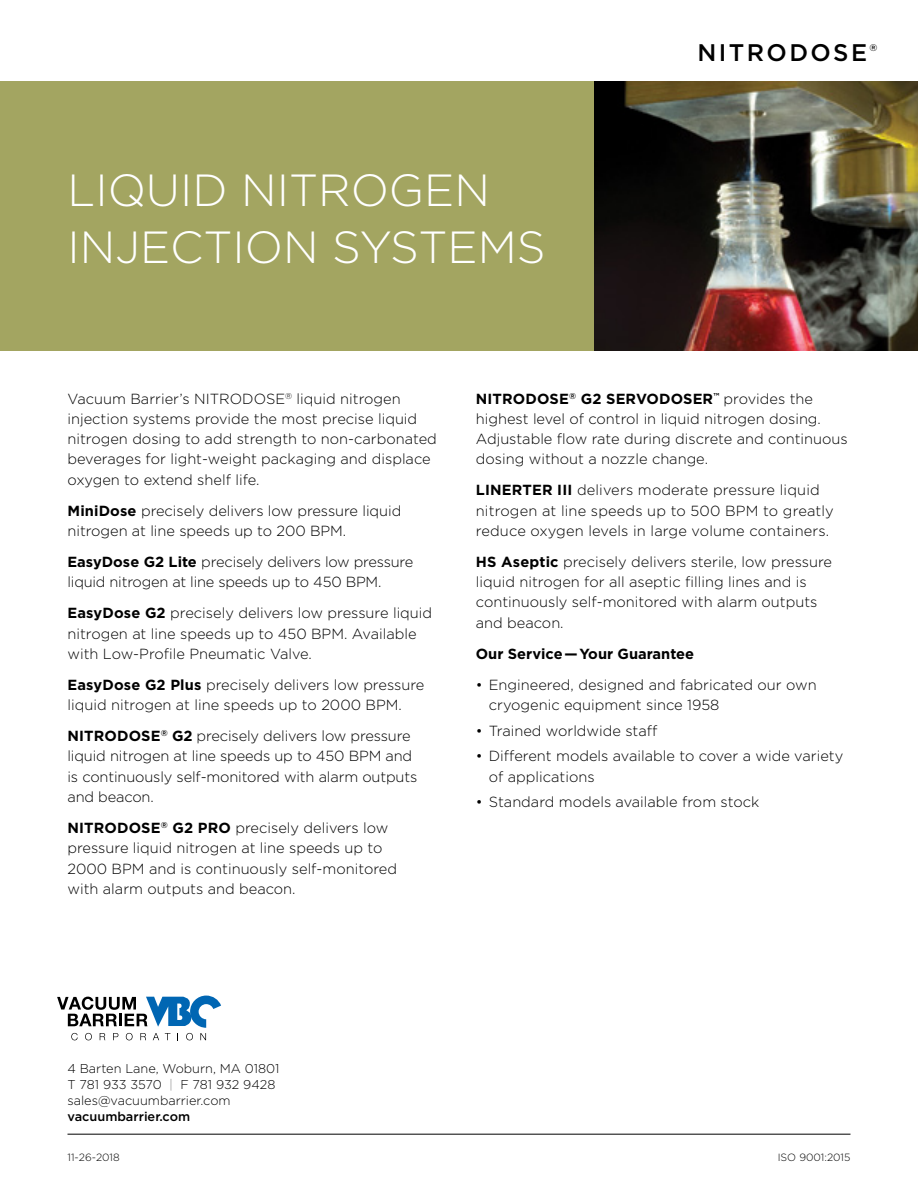
<style>
.page{position:relative;width:918px;height:1188px;background:#fff}
.page>*{position:absolute;margin:0;border:0;box-sizing:border-box;transform-origin:0 0}
.t1{font:300 45px/57px "Gotham";color:#fff}
.t2{font:500 24px "Gotham";letter-spacing:.1em;color:#000}
.t3{font:300 14.7px/20.2px "Gotham";color:#000}
.t4{font:700 14.7px "Gotham";color:#000}
.t5{font:300 12.75px/15.8px "Gotham";color:#000}
.t6{font:500 12.75px "Gotham";color:#000}
.t7{font:300 10.5px "Gotham";color:#000}
.t8{font:500 9.6px "Gotham";color:#000}
.s1{font-weight:700}
.s2{font-weight:100}
</style>
<div class="page">
<div style="left:0;top:81px;width:601px;height:270px;background:#a3a561"></div>
<img style="left:594px;top:81px;width:324px;height:270px">
<hr style="left:68px;top:1134px;width:782px;height:1px;background:#000">
<svg style="left:57px;top:996px;width:164px;height:44px"></svg>
<h1 class="t1" style="left:67px;top:161px;width:480px">LIQUID NITROGEN<br>INJECTION SYSTEMS</h1>
<h2 class="t2" style="left:698px;top:38px;width:171px">NITRODOSE</h2>
<p class="t8" style="left:870px;top:42px;width:9px">®</p>
<p class="t3" style="left:67px;top:388px;width:371px">Vacuum Barrier’s NITRODOSE<sup>®</sup> liquid nitrogen injection systems provide the most precise liquid nitrogen dosing to add strength to non-carbonated beverages for light-weight packaging and displace oxygen to extend shelf life.</p>
<p class="t3" style="left:67px;top:500px;width:335px"><span class="s1">MiniDose</span> precisely delivers low pressure liquid nitrogen at line speeds up to 200 BPM.</p>
<p class="t3" style="left:67px;top:552px;width:347px"><span class="s1">EasyDose G2 Lite</span> precisely delivers low pressure liquid nitrogen at line speeds up to 450 BPM.</p>
<p class="t3" style="left:67px;top:603px;width:366px"><span class="s1">EasyDose G2</span> precisely delivers low pressure liquid nitrogen at line speeds up to 450 BPM. Available with Low-Profile Pneumatic Valve.</p>
<p class="t3" style="left:67px;top:674px;width:358px"><span class="s1">EasyDose G2 Plus</span> precisely delivers low pressure liquid nitrogen at line speeds up to 2000 BPM.</p>
<p class="t3" style="left:67px;top:726px;width:351px"><span class="s1">NITRODOSE</span><sup>®</sup> <span class="s1">G2</span> precisely delivers low pressure liquid nitrogen at line speeds up to 450 BPM and is continuously self-monitored with alarm outputs and beacon.</p>
<p class="t3" style="left:67px;top:818px;width:331px"><span class="s1">NITRODOSE</span><sup>®</sup> <span class="s1">G2 PRO</span> precisely delivers low pressure liquid nitrogen at line speeds up to 2000 BPM and is continuously self-monitored with alarm outputs and beacon.</p>
<p class="t3" style="left:476px;top:388px;width:373px"><span class="s1">NITRODOSE</span><sup>®</sup> <span class="s1">G2 SERVODOSER</span><sup>™</sup> provides the highest level of control in liquid nitrogen dosing.<br>Adjustable flow rate during discrete and continuous dosing without a nozzle change.</p>
<p class="t3" style="left:476px;top:480px;width:360px"><span class="s1">LINERTER III</span> delivers moderate pressure liquid nitrogen at line speeds up to 500 BPM to greatly reduce oxygen levels in large volume containers.</p>
<p class="t3" style="left:476px;top:551px;width:358px"><span class="s1">HS Aseptic</span> precisely delivers sterile, low pressure liquid nitrogen for all aseptic filling lines and is continuously self-monitored with alarm outputs and beacon.</p>
<p class="t4" style="left:476px;top:645px;width:220px">Our Service—Your Guarantee</p>
<p class="t3" style="left:489px;top:674px;width:329px;text-indent:-13px">• Engineered, designed and fabricated our own cryogenic equipment since 1958</p>
<p class="t3" style="left:476px;top:720px;width:183px">• Trained worldwide staff</p>
<p class="t3" style="left:489px;top:746px;width:356px;text-indent:-13px">• Different models available to cover a wide variety of applications</p>
<p class="t3" style="left:476px;top:792px;width:285px">• Standard models available from stock</p>
<p class="t5" style="left:68px;top:1061px;width:213px">4 Barten Lane, Woburn, MA 01801<br>T 781 933 3570 <span class="s2">|</span> F 781 932 9428 sales@vacuumbarrier.com</p>
<p class="t6" style="left:68px;top:1109px;width:124px">vacuumbarrier.com</p>
<p class="t7" style="left:68px;top:1151px;width:54px">11-26-2018</p>
<p class="t7" style="left:778px;top:1152px;width:74px">ISO 9001:2015</p>
</div>
